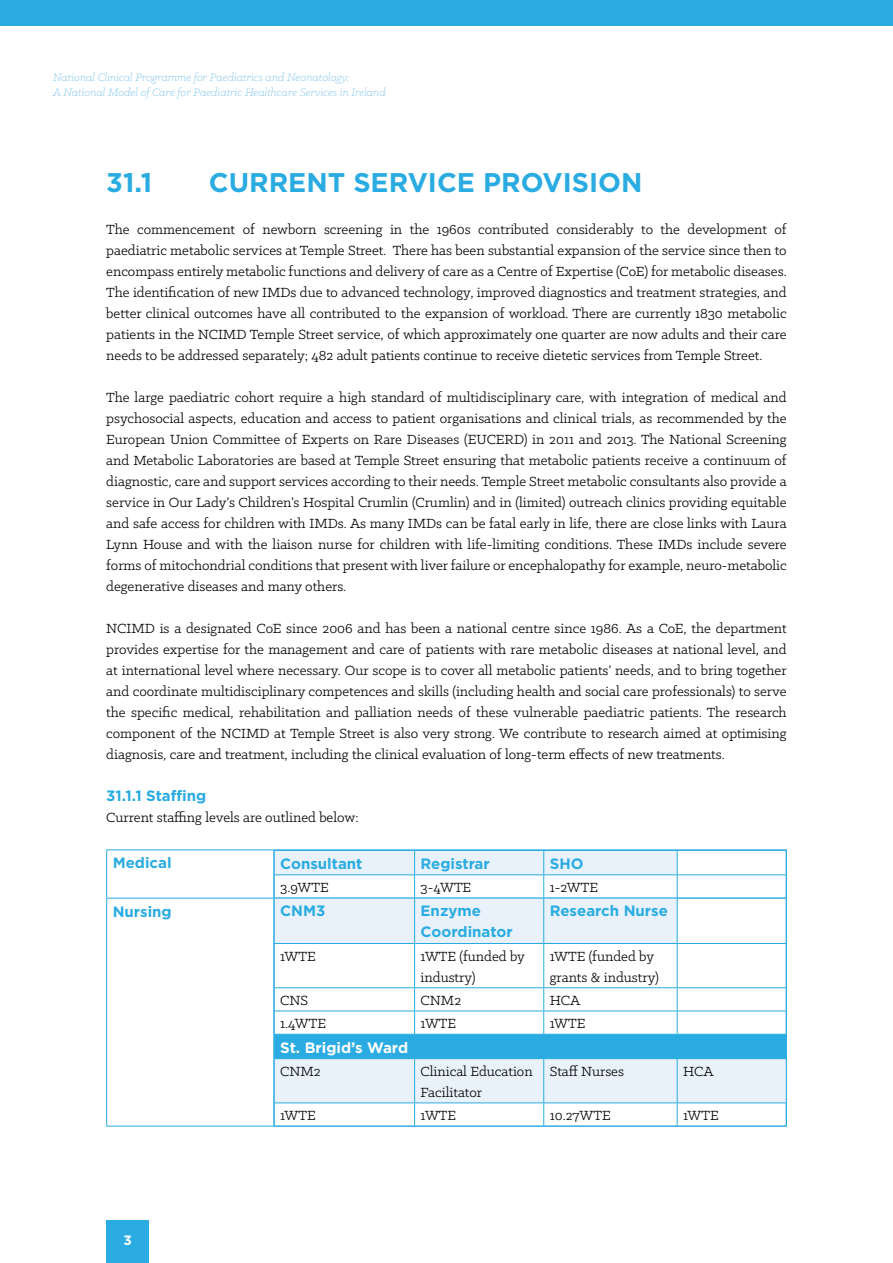
<style>
.page{position:relative;width:893px;height:1263px;background:#fff}
.page>*{position:absolute;margin:0;border:0;box-sizing:border-box;transform-origin:0 0}
.t1{font:700 27px "Gotham HTF";color:#2aace2}
.t2{font:15px/21px "Klinic Slab";color:#000;text-align:justify}
.t3{font:700 15px/21px "Gotham HTF";color:#2aace2}
.t4{font:700 15px "Gotham HTF";color:#fff}
.t5{font:700 13.5px "Gotham HTF";color:#fff}
.t6{font:italic 300 12px/14.4px "Klinic Slab";color:#6fbce9}
</style>
<div class="page">
<hr style="left:106px;top:849px;width:168px;height:1px;background:#2aace2">
<hr style="left:106px;top:850px;width:1px;height:48px;background:#2aace2">
<hr style="left:274px;top:849px;width:513px;height:1px;background:#2aace2">
<hr style="left:273px;top:850px;width:1px;height:48px;background:#2aace2">
<hr style="left:106px;top:898px;width:168px;height:1px;background:#2aace2">
<hr style="left:106px;top:898px;width:1px;height:228px;background:#2aace2">
<hr style="left:273px;top:898px;width:1px;height:228px;background:#2aace2">
<hr style="left:106px;top:1126px;width:168px;height:1px;background:#2aace2">
<svg style="left:275px;top:851px;width:511px;height:251px;fill:#e9f2fb"></svg>
<hr style="left:274px;top:850px;width:141px;height:1px;background:#2aace2">
<hr style="left:415px;top:850px;width:129px;height:1px;background:#2aace2">
<hr style="left:544px;top:850px;width:133px;height:1px;background:#2aace2">
<hr style="left:677px;top:850px;width:110px;height:1px;background:#2aace2">
<hr style="left:274px;top:874px;width:141px;height:1px;background:#2aace2">
<svg style="left:274px;top:851px;width:1px;height:47px"></svg>
<hr style="left:415px;top:874px;width:129px;height:1px;background:#2aace2">
<svg style="left:414px;top:851px;width:1px;height:47px"></svg>
<hr style="left:544px;top:874px;width:133px;height:1px;background:#2aace2">
<svg style="left:543px;top:851px;width:1px;height:47px"></svg>
<hr style="left:677px;top:874px;width:110px;height:1px;background:#2aace2">
<svg style="left:677px;top:851px;width:1px;height:47px"></svg>
<svg style="left:786px;top:851px;width:1px;height:47px"></svg>
<hr style="left:677px;top:898px;width:110px;height:1px;background:#2aace2">
<hr style="left:786px;top:898px;width:1px;height:45px;background:#2aace2">
<hr style="left:274px;top:944px;width:1px;height:43px;background:#2aace2">
<hr style="left:414px;top:944px;width:1px;height:43px;background:#2aace2">
<hr style="left:543px;top:944px;width:1px;height:43px;background:#2aace2">
<hr style="left:677px;top:943px;width:110px;height:1px;background:#2aace2">
<hr style="left:677px;top:944px;width:1px;height:43px;background:#2aace2">
<hr style="left:786px;top:944px;width:1px;height:43px;background:#2aace2">
<hr style="left:274px;top:987px;width:141px;height:1px;background:#2aace2">
<hr style="left:415px;top:987px;width:129px;height:1px;background:#2aace2">
<hr style="left:544px;top:987px;width:133px;height:1px;background:#2aace2">
<hr style="left:677px;top:987px;width:110px;height:1px;background:#2aace2">
<svg style="left:274px;top:988px;width:513px;height:70px"></svg>
<svg style="left:274px;top:1103px;width:1px;height:23px"></svg>
<svg style="left:414px;top:1103px;width:1px;height:23px"></svg>
<svg style="left:543px;top:1103px;width:1px;height:23px"></svg>
<svg style="left:677px;top:1103px;width:1px;height:23px"></svg>
<svg style="left:786px;top:1103px;width:1px;height:23px"></svg>
<hr style="left:274px;top:1126px;width:141px;height:1px;background:#2aace2">
<hr style="left:415px;top:1126px;width:129px;height:1px;background:#2aace2">
<hr style="left:544px;top:1126px;width:133px;height:1px;background:#2aace2">
<hr style="left:677px;top:1126px;width:110px;height:1px;background:#2aace2">
<hr style="left:274px;top:898px;width:141px;height:1px;background:#2aace2">
<hr style="left:274px;top:898px;width:1px;height:45px;background:#2aace2">
<hr style="left:274px;top:943px;width:141px;height:1px;background:#2aace2">
<hr style="left:415px;top:898px;width:129px;height:1px;background:#2aace2">
<hr style="left:414px;top:898px;width:1px;height:45px;background:#2aace2">
<hr style="left:415px;top:943px;width:129px;height:1px;background:#2aace2">
<hr style="left:544px;top:898px;width:133px;height:1px;background:#2aace2">
<hr style="left:543px;top:898px;width:1px;height:45px;background:#2aace2">
<hr style="left:677px;top:898px;width:1px;height:45px;background:#2aace2">
<hr style="left:544px;top:943px;width:133px;height:1px;background:#2aace2">
<hr style="left:274px;top:1058px;width:141px;height:1px;background:#2aace2">
<hr style="left:274px;top:1059px;width:1px;height:43px;background:#2aace2">
<hr style="left:274px;top:1102px;width:141px;height:1px;background:#2aace2">
<hr style="left:415px;top:1058px;width:129px;height:1px;background:#2aace2">
<hr style="left:414px;top:1059px;width:1px;height:43px;background:#2aace2">
<hr style="left:415px;top:1102px;width:129px;height:1px;background:#2aace2">
<hr style="left:544px;top:1058px;width:133px;height:1px;background:#2aace2">
<hr style="left:543px;top:1059px;width:1px;height:43px;background:#2aace2">
<hr style="left:544px;top:1102px;width:133px;height:1px;background:#2aace2">
<hr style="left:677px;top:1058px;width:110px;height:1px;background:#2aace2">
<hr style="left:677px;top:1059px;width:1px;height:43px;background:#2aace2">
<hr style="left:786px;top:1059px;width:1px;height:43px;background:#2aace2">
<hr style="left:677px;top:1102px;width:110px;height:1px;background:#2aace2">
<div style="left:0;top:0;width:893px;height:26px;background:#2aace2"></div>
<div style="left:106px;top:1220px;width:43px;height:43px;background:#2aace2"></div>
<p class="t6" style="left:53px;top:70px;width:334px">National Clinical Programme for Paediatrics and Neonatology:<br>A National Model of Care for Paediatric Healthcare Services in Ireland</p>
<h1 class="t1" style="left:106px;top:167px;width:47px">31.1</h1>
<h1 class="t1" style="left:209px;top:167px;width:435px">Current Service Provision</h1>
<p class="t2" style="left:106px;top:219px;width:682px">The commencement of newborn screening in the 1960s contributed considerably to the development of paediatric metabolic services at Temple Street. There has been substantial expansion of the service since then to encompass entirely metabolic functions and delivery of care as a Centre of Expertise (CoE) for metabolic diseases.<br>The identification of new IMDs due to advanced technology, improved diagnostics and treatment strategies, and better clinical outcomes have all contributed to the expansion of workload. There are currently 1830 metabolic patients in the NCIMD Temple Street service, of which approximately one quarter are now adults and their care needs to be addressed separately; 482 adult patients continue to receive dietetic services from Temple Street.</p>
<p class="t2" style="left:106px;top:387px;width:682px">The large paediatric cohort require a high standard of multidisciplinary care, with integration of medical and psychosocial aspects, education and access to patient organisations and clinical trials, as recommended by the European Union Committee of Experts on Rare Diseases (EUCERD) in 2011 and 2013. The National Screening and Metabolic Laboratories are based at Temple Street ensuring that metabolic patients receive a continuum of diagnostic, care and support services according to their needs. Temple Street metabolic consultants also provide a service in Our Lady’s Children’s Hospital Crumlin (Crumlin) and in (limited) outreach clinics providing equitable and safe access for children with IMDs. As many IMDs can be fatal early in life, there are close links with Laura Lynn House and with the liaison nurse for children with life-limiting conditions. These IMDs include severe forms of mitochondrial conditions that present with liver failure or encephalopathy for example, neuro-metabolic degenerative diseases and many others.</p>
<p class="t2" style="left:106px;top:618px;width:682px">NCIMD is a designated CoE since 2006 and has been a national centre since 1986. As a CoE, the department provides expertise for the management and care of patients with rare metabolic diseases at national level, and at international level where necessary. Our scope is to cover all metabolic patients’ needs, and to bring together and coordinate multidisciplinary competences and skills (including health and social care professionals) to serve the specific medical, rehabilitation and palliation needs of these vulnerable paediatric patients. The research component of the NCIMD at Temple Street is also very strong. We contribute to research aimed at optimising diagnosis, care and treatment, including the clinical evaluation of long-term effects of new treatments.</p>
<p class="t3" style="left:106px;top:785px;width:101px">31.1.1 Staffing</p>
<p class="t2" style="left:106px;top:807px;width:254px">Current staffing levels are outlined below:</p>
<p class="t3" style="left:113px;top:852px;width:60px">Medical</p>
<p class="t3" style="left:113px;top:900px;width:60px">Nursing</p>
<p class="t3" style="left:280px;top:853px;width:84px">Consultant</p>
<p class="t3" style="left:421px;top:853px;width:71px">Registrar</p>
<p class="t3" style="left:550px;top:853px;width:34px">SHO</p>
<p class="t2" style="left:280px;top:876px;width:50px">3.9WTE</p>
<p class="t2" style="left:421px;top:876px;width:52px">3-4WTE</p>
<p class="t2" style="left:550px;top:876px;width:50px">1-2WTE</p>
<p class="t3" style="left:280px;top:900px;width:47px">CN M3</p>
<p class="t3" style="left:421px;top:900px;width:93px">Enzyme<br>Coordinator</p>
<p class="t3" style="left:550px;top:900px;width:120px">Research N urse</p>
<p class="t2" style="left:280px;top:945px;width:37px">1WTE</p>
<p class="t2" style="left:421px;top:945px;width:106px">1WTE (funded by industry)</p>
<p class="t2" style="left:550px;top:945px;width:110px">1WTE (funded by grants &amp; industry)</p>
<p class="t2" style="left:280px;top:989px;width:30px">CNS</p>
<p class="t2" style="left:421px;top:989px;width:42px">CNM2</p>
<p class="t2" style="left:550px;top:989px;width:32px">HCA</p>
<p class="t2" style="left:280px;top:1013px;width:47px">1.4WTE</p>
<p class="t2" style="left:421px;top:1013px;width:37px">1WTE</p>
<p class="t2" style="left:550px;top:1013px;width:37px">1WTE</p>
<p class="t4" style="left:280px;top:1039px;width:129px">St. Brigid’s Ward</p>
<p class="t2" style="left:280px;top:1060px;width:42px">CNM2</p>
<p class="t2" style="left:421px;top:1060px;width:114px">Clinical Education<br>Facilitator</p>
<p class="t2" style="left:550px;top:1060px;width:76px">Staff Nurses</p>
<p class="t2" style="left:683px;top:1060px;width:32px">HCA</p>
<p class="t2" style="left:280px;top:1104px;width:37px">1WTE</p>
<p class="t2" style="left:421px;top:1104px;width:37px">1WTE</p>
<p class="t2" style="left:550px;top:1104px;width:62px">10.27WTE</p>
<p class="t2" style="left:683px;top:1104px;width:37px">1WTE</p>
<p class="t5" style="left:123px;top:1232px;width:10px">3</p>
</div>
